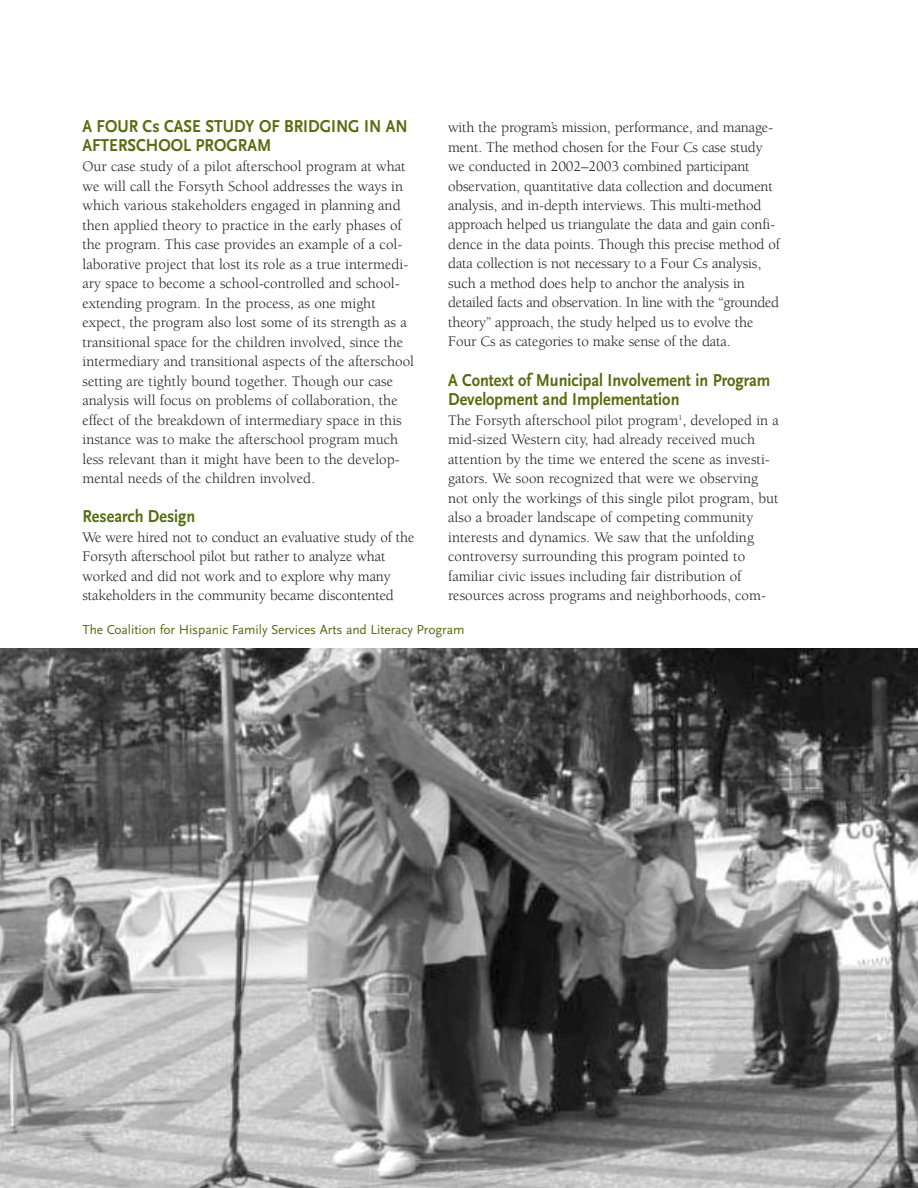
<style>
.page{position:relative;width:918px;height:1188px;background:#fff}
.page>*{position:absolute;margin:0;border:0;box-sizing:border-box;transform-origin:0 0}
.t1{font:700 18px/19.5px "Scala Sans";color:#566c10;scale:.9 1}
.t2{font:15px/19.5px "Berkeley";color:#231f20}
.t3{font:13.5px "Scala Sans";letter-spacing:-.005em;color:#566c10}
</style>
<div class="page">
<img style="left:0;top:648px;width:918px;height:540px">
<p class="t1" style="left:83px;top:118px;width:363px">A FOUR Cs CASE STUDY OF BRIDGING IN AN<br>AFTERSCHOOL PROGRAM</p>
<p class="t2" style="left:83px;top:158px;width:333px">Our case study of a pilot afterschool program at what we will call the Forsyth School addresses the ways in which various stakeholders engaged in planning and then applied theory to practice in the early phases of the program. This case provides an example of a col&shy;laborative project that lost its role as a true intermedi&shy;ary space to become a school-controlled and school&shy;extending program. In the process, as one might expect, the program also lost some of its strength as a transitional space for the children involved, since the intermediary and transitional aspects of the afterschool setting are tightly bound together. Though our case analysis will focus on problems of collaboration, the effect of the breakdown of intermediary space in this instance was to make the afterschool program much less relevant than it might have been to the develop&shy;mental needs of the children involved.</p>
<p class="t1" style="left:83px;top:508px;width:127px">Research Design</p>
<p class="t2" style="left:83px;top:528px;width:334px">We were hired not to conduct an evaluative study of the Forsyth afterschool pilot but rather to analyze what worked and did not work and to explore why many stakeholders in the community became discontented</p>
<p class="t2" style="left:448px;top:119px;width:333px">with the program’s mission, performance, and manage&shy;ment. The method chosen for the Four Cs case study we conducted in 2002–2003 combined participant observation, quantitative data collection and document analysis, and in-depth interviews. This multi-method approach helped us triangulate the data and gain confi&shy;dence in the data points. Though this precise method of data collection is not necessary to a Four Cs analysis, such a method does help to anchor the analysis in detailed facts and observation. In line with the “grounded theory” approach, the study helped us to evolve the Four Cs as categories to make sense of the data.</p>
<p class="t1" style="left:448px;top:371px;width:360px">A Context of Municipal Involvement in Program<br>Development and Implementation</p>
<p class="t2" style="left:448px;top:411px;width:332px">The Forsyth afterschool pilot program<sup>1</sup>, developed in a mid-sized Western city, had already received much attention by the time we entered the scene as investi&shy;gators. We soon recognized that were we observing not only the workings of this single pilot program, but also a broader landscape of competing community interests and dynamics. We saw that the unfolding controversy surrounding this program pointed to familiar civic issues including fair distribution of resources across programs and neighborhoods, com-</p>
<p class="t3" style="left:82px;top:624px;width:383px">The Coalition for Hispanic Family Services Arts and Literacy Program</p>
</div>
